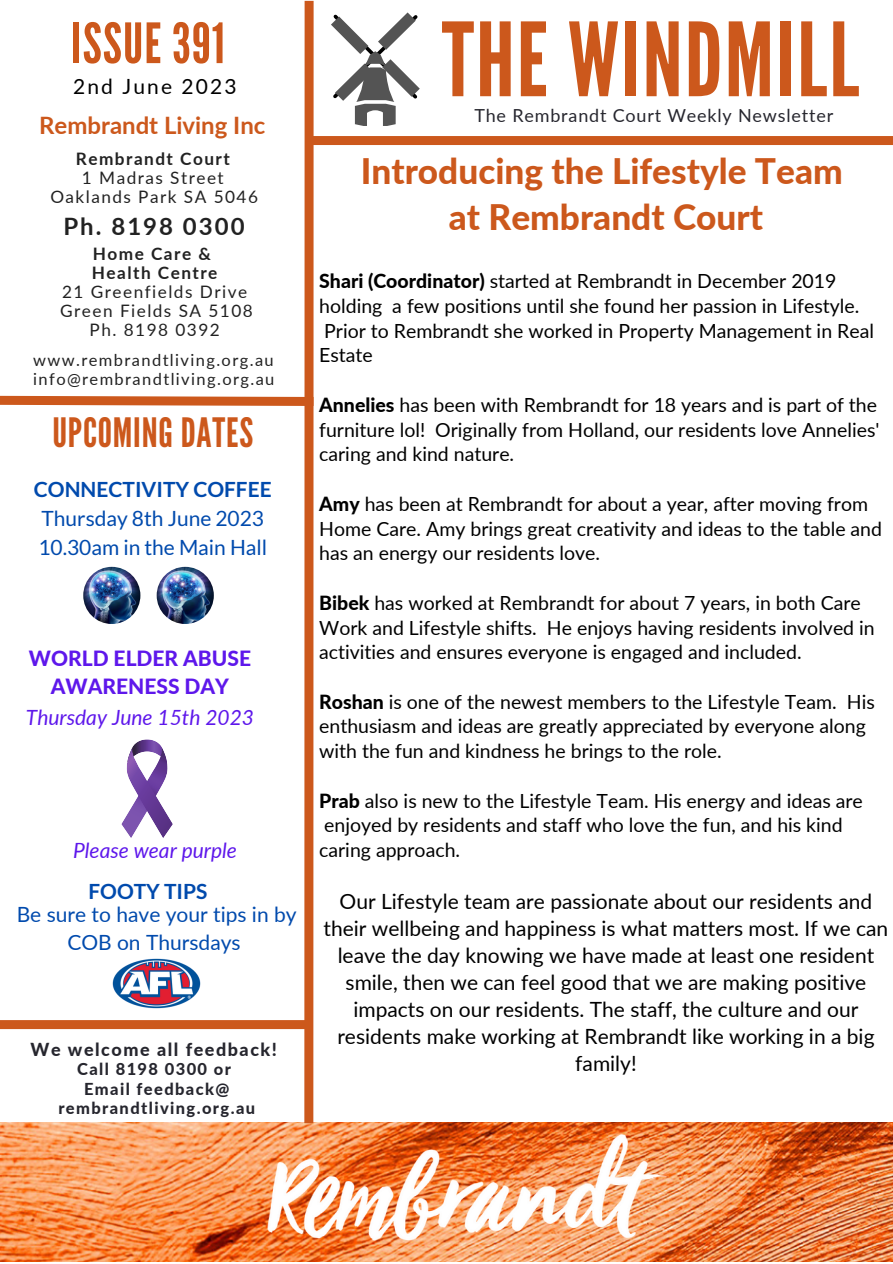
<style>
.page{position:relative;width:893px;height:1264px;background:#fff}
.page>*{position:absolute;margin:0;border:0;box-sizing:border-box;transform-origin:0 0}
.t1{font:101.7px "League Gothic";letter-spacing:.02em;color:#cc581c}
.t2{font:55.35px "League Gothic";letter-spacing:.02em;color:#cc581c}
.t3{font:40.35px "League Gothic";letter-spacing:.02em;color:#cc581c}
.t4{font:800 35.25px "Lato";color:#cc581c}
.t5{font:700 24px "Lato";color:#cc581c}
.t6{font:700 24px "Lato";letter-spacing:.085em;color:#222}
.t7{font:21px/27px "Lato";color:#000;text-align:center}
.t8{font:21px/28px "Lato";color:#004aad;text-align:center}
.t9{font:italic 21px "Lato";color:#5e17eb}
.t10{font:700 21px "Lato";color:#004aad}
.t11{font:800 21px/28px "Lato";color:#5e17eb;text-align:center}
.t12{font:21px "Lato";letter-spacing:.1em;color:#000}
.t13{font:19.5px/24.8px "Lato";color:#000}
.t14{font:18px "Lato";letter-spacing:.045em;color:#26262e}
.t15{font:800 18px "Lato";letter-spacing:.085em;color:#26262e}
.t16{font:17.25px/19px "Lato";letter-spacing:.085em;color:#222;text-align:center}
.t17{font:700 17.25px "Lato";letter-spacing:.085em;color:#222}
.t18{font:16.5px/19px "Lato";letter-spacing:.085em;color:#222}
.t19{font:800 16.5px/19px "Lato";letter-spacing:.085em;color:#26262e;text-align:center}
.s1{font-weight:800}
</style>
<div class="page">
<img style="left:0;top:1122px;width:892px;height:139px">
<img style="left:112px;top:958px;width:89px;height:50px">
<svg style="left:0;top:391px;width:314px;height:19px"></svg>
<div style="left:0;top:1020px;width:306px;height:9px;background:#cc581c"></div>
<div style="left:304px;top:1px;width:9px;height:1122px;background:#cc581c"></div>
<div style="left:309px;top:136px;width:583px;height:9px;background:#cc581c"></div>
<img style="left:243px;top:1107px;width:450px;height:155px">
<svg style="left:331px;top:12px;width:89px;height:114px"></svg>
<svg style="left:126px;top:739px;width:47px;height:99px"></svg>
<img style="left:83px;top:567px;width:57px;height:57px;border-radius:50%">
<img style="left:157px;top:567px;width:57px;height:57px;border-radius:50%">
<p class="t2" style="left:71px;top:11px;width:155px">ISSUE 391</p>
<p class="t12" style="left:73px;top:73px;width:165px">2nd June 2023</p>
<p class="t5" style="left:39px;top:110px;width:228px">Rembrandt Living Inc</p>
<p class="t17" style="left:76px;top:148px;width:155px">Rembrandt Court</p>
<p class="t16" style="left:82px;top:168px;width:143px">1 Madras Street</p>
<p class="t16" style="left:50px;top:187px;width:209px">Oaklands Park SA 5046</p>
<p class="t6" style="left:63px;top:211px;width:183px">Ph. 8198 0300</p>
<p class="t17" style="left:93px;top:242px;width:119px">Home Care &amp;</p>
<p class="t17" style="left:92px;top:262px;width:127px">Health Centre</p>
<p class="t16" style="left:60px;top:281px;width:194px">21 Greenfields Drive<br>Green Fields SA 5108<br>Ph. 8198 0392</p>
<p class="t18" style="left:33px;top:350px;width:243px">www.rembrandtliving.org.au info@rembrandtliving.org.au</p>
<p class="t3" style="left:52px;top:409px;width:202px">UPCOMING DATES</p>
<p class="t10" style="left:34px;top:476px;width:239px">CONNECTIVITY COFFEE</p>
<p class="t8" style="left:42px;top:503px;width:224px">Thursday 8th June 2023</p>
<p class="t8" style="left:38px;top:533px;width:230px">10.30am in the Main Hall</p>
<p class="t11" style="left:29px;top:644px;width:224px">WORLD ELDER ABUSE<br>AWARENESS DAY</p>
<p class="t9" style="left:26px;top:704px;width:229px">Thursday June 15th 2023</p>
<p class="t9" style="left:73px;top:837px;width:165px">Please wear purple</p>
<p class="t10" style="left:88px;top:878px;width:120px">FOOTY TIPS</p>
<p class="t8" style="left:17px;top:900px;width:281px">Be sure to have your tips in by<br>COB on Thursdays</p>
<p class="t15" style="left:30px;top:1038px;width:248px">We welcome all feedback!</p>
<p class="t19" style="left:77px;top:1059px;width:155px">Call 8198 0300 or</p>
<p class="t19" style="left:58px;top:1078px;width:198px">Email feedback@ rembrandtliving.org.au</p>
<p class="t1" style="left:442px;top:1px;width:419px">THE WINDMILL</p>
<p class="t14" style="left:474px;top:104px;width:360px">The Rembrandt Court Weekly Newsletter</p>
<p class="t4" style="left:361px;top:149px;width:483px">Introducing the Lifestyle Team</p>
<p class="t4" style="left:449px;top:195px;width:316px">at Rembrandt Court</p>
<p class="t13" style="left:319px;top:268px;width:556px"><span class="s1">Shari (Coordinator)</span> started at Rembrandt in December 2019 holding a few positions until she found her passion in Lifestyle.<br>Prior to Rembrandt she worked in Property Management in Real Estate</p>
<p class="t13" style="left:319px;top:392px;width:561px"><span class="s1">Annelies</span> has been with Rembrandt for 18 years and is part of the furniture lol! Originally from Holland, our residents love Annelies' caring and kind nature.</p>
<p class="t13" style="left:319px;top:491px;width:564px"><span class="s1">Amy</span> has been at Rembrandt for about a year, after moving from<br>Home Care. Amy brings great creativity and ideas to the table and has an energy our residents love.</p>
<p class="t13" style="left:319px;top:590px;width:557px"><span class="s1">Bibek</span> has worked at Rembrandt for about 7 years, in both Care<br>Work and Lifestyle shifts. He enjoys having residents involved in activities and ensures everyone is engaged and included.</p>
<p class="t13" style="left:319px;top:688px;width:557px"><span class="s1">Roshan</span> is one of the newest members to the Lifestyle Team. His enthusiasm and ideas are greatly appreciated by everyone along with the fun and kindness he brings to the role.</p>
<p class="t13" style="left:319px;top:787px;width:545px"><span class="s1">Prab</span> also is new to the Lifestyle Team. His energy and ideas are enjoyed by residents and staff who love the fun, and his kind caring approach.</p>
<p class="t7" style="left:323px;top:887px;width:566px">Our Lifestyle team are passionate about our residents and their wellbeing and happiness is what matters most. If we can leave the day knowing we have made at least one resident smile, then we can feel good that we are making positive impacts on our residents. The staff, the culture and our residents make working at Rembrandt like working in a big family!</p>
</div>
